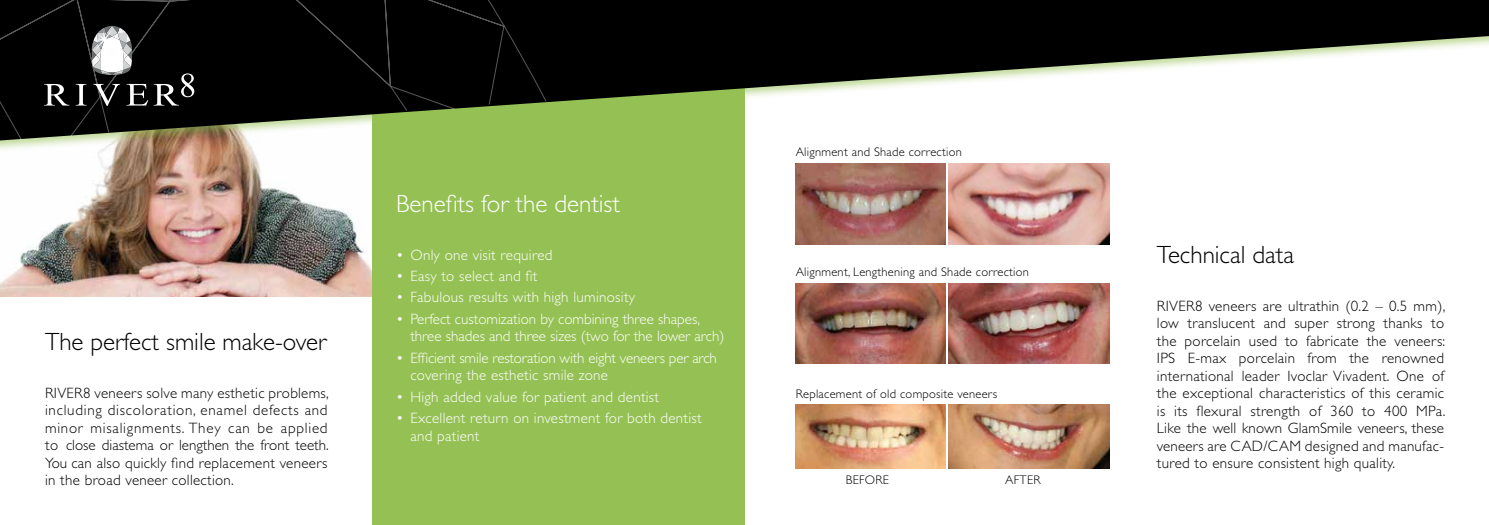
<style>
.page{position:relative;width:1489px;height:525px;background:#fff}
.page>*{position:absolute;margin:0;border:0;box-sizing:border-box;transform-origin:0 0}
.t1{font:300 25px "Gill Sans Std";color:#000}
.t2{font:300 25px "Gill Sans Std";color:#fff}
.t3{font:300 15px/17.5px "Gill Sans Std";letter-spacing:.02em;color:#000;text-align:justify}
.t4{font:300 15px/17.5px "Gill Sans Std";letter-spacing:.02em;color:#fff}
.t5{font:300 15px/17.5px "Gill Sans Std";color:#fff}
.t6{font:300 15px/17.5px "Gill Sans Std";letter-spacing:-.01em;color:#fff}
.t7{font:300 12.5px "Gill Sans Std";letter-spacing:.02em;color:#000}
</style>
<div class="page">
<img style="left:0;top:153px;width:372px;height:143px">
<div style="left:372px;top:0;width:372px;height:524px;background:#95c154"></div>
<img style="left:948px;top:163px;width:161px;height:81px">
<img style="left:795px;top:163px;width:150px;height:81px">
<img style="left:795px;top:404px;width:150px;height:64px">
<img style="left:948px;top:404px;width:161px;height:64px">
<img style="left:948px;top:283px;width:161px;height:81px">
<img style="left:795px;top:283px;width:150px;height:81px">
<div style="left:0;top:0;width:1488px;height:153px;background:#95c154;opacity:.6"></div>
<svg style="left:0;top:0;width:1488px;height:142px"></svg>
<svg style="left:0;top:0;width:547px;height:140px;background:#1a1e14"></svg>
<svg style="left:92px;top:26px;width:40px;height:49px"></svg>
<svg style="left:44px;top:84px;width:25px;height:21px"></svg>
<svg style="left:76px;top:84px;width:11px;height:21px"></svg>
<svg style="left:93px;top:84px;width:27px;height:22px"></svg>
<svg style="left:126px;top:84px;width:22px;height:21px"></svg>
<svg style="left:154px;top:73px;width:40px;height:32px"></svg>
<h1 class="t1" style="left:45px;top:327px;width:283px">The perfect smile make-over</h1>
<p class="t3" style="left:45px;top:384px;width:285px">RIVER8 veneers solve many esthetic problems, including discoloration, enamel defects and minor misalignments. They can be applied to close diastema or lengthen the front teeth.<br>You can also quickly find replacement veneers in the broad veneer collection.</p>
<h1 class="t2" style="left:396px;top:189px;width:225px">Benefits for the dentist</h1>
<p class="t4" style="left:396px;top:246px;width:158px">• Only one visit required</p>
<p class="t4" style="left:396px;top:267px;width:143px">• Easy to select and fit</p>
<p class="t4" style="left:396px;top:288px;width:240px">• Fabulous results with high luminosity</p>
<p class="t5" style="left:410px;top:310px;width:315px;text-indent:-14px">• Perfect customization by combining three shapes, three shades and three sizes (two for the lower arch)</p>
<p class="t6" style="left:410px;top:349px;width:308px;text-indent:-14px">• Efficient smile restoration with eight veneers per arch covering the esthetic smile zone</p>
<p class="t4" style="left:396px;top:388px;width:264px">• High added value for patient and dentist</p>
<p class="t4" style="left:410px;top:409px;width:293px;text-indent:-14px">• Excellent return on investment for both dentist and patient</p>
<p class="t7" style="left:795px;top:144px;width:168px">Alignment and Shade correction</p>
<p class="t7" style="left:795px;top:265px;width:235px">Alignment, Lengthening and Shade correction</p>
<p class="t7" style="left:795px;top:386px;width:203px">Replacement of old composite veneers</p>
<p class="t7" style="left:846px;top:472px;width:45px">BEFORE</p>
<p class="t7" style="left:1005px;top:472px;width:37px">AFTER</p>
<h1 class="t1" style="left:1156px;top:240px;width:139px">Technical data</h1>
<p class="t3" style="left:1156px;top:297px;width:290px">RIVER8 veneers are ultrathin (0.2 – 0.5 mm), low translucent and super strong thanks to the porcelain used to fabricate the veneers:<br>IPS E-max porcelain from the renowned international leader Ivoclar Vivadent. One of the exceptional characteristics of this ceramic is its flexural strength of 360 to 400 MPa.<br>Like the well known GlamSmile veneers, these veneers are CAD/CAM designed and manufac&shy;tured to ensure consistent high quality.</p>
</div>
